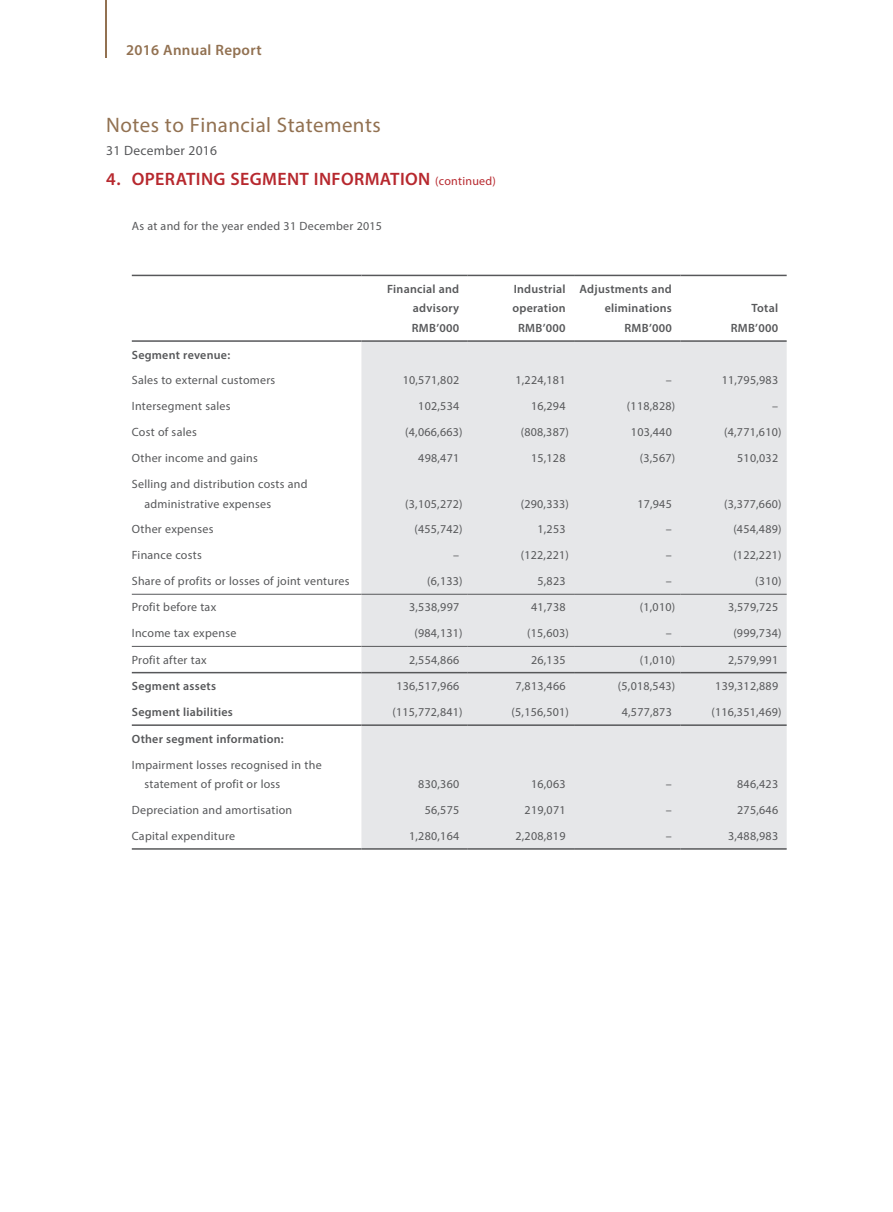
<style>
.page{position:relative;width:893px;height:1212px;background:#fff}
.page>*{position:absolute;margin:0;border:0;box-sizing:border-box;transform-origin:0 0}
.t1{font:21px "Myriad Pro";letter-spacing:.02em;color:#927151}
.t2{font:600 18px "Myriad Pro";letter-spacing:.02em;color:#b7282e}
.t3{font:600 15px "Myriad Pro";letter-spacing:.02em;color:#927151}
.t4{font:13.5px "Myriad Pro";letter-spacing:.02em;color:#57585a}
.t5{font:12px/19.5px "Myriad Pro";letter-spacing:.02em;color:#57585a}
.t6{font:600 12px/19.5px "Myriad Pro";letter-spacing:.02em;color:#57585a;text-align:right}
.s1{font-weight:400;font-size:12px}
</style>
<div class="page">
<hr style="left:106px;top:0;width:1px;height:58px;background:#927151">
<div style="left:361px;top:342px;width:426px;height:506px;background:#e6e7e9"></div>
<hr style="left:132px;top:594px;width:229px;height:1px;background:#57585a">
<hr style="left:361px;top:594px;width:107px;height:1px;background:#57585a">
<hr style="left:468px;top:594px;width:106px;height:1px;background:#57585a">
<hr style="left:574px;top:594px;width:106px;height:1px;background:#57585a">
<hr style="left:680px;top:594px;width:107px;height:1px;background:#57585a">
<hr style="left:132px;top:275px;width:229px;height:1px;background:#57585a">
<hr style="left:361px;top:275px;width:107px;height:1px;background:#57585a">
<hr style="left:468px;top:275px;width:106px;height:1px;background:#57585a">
<hr style="left:574px;top:275px;width:106px;height:1px;background:#57585a">
<hr style="left:680px;top:275px;width:107px;height:1px;background:#57585a">
<hr style="left:132px;top:340px;width:229px;height:2px;background:#57585a">
<hr style="left:361px;top:340px;width:107px;height:2px;background:#57585a">
<hr style="left:468px;top:340px;width:106px;height:2px;background:#57585a">
<hr style="left:574px;top:340px;width:106px;height:2px;background:#57585a">
<hr style="left:680px;top:340px;width:107px;height:2px;background:#57585a">
<hr style="left:132px;top:672px;width:229px;height:1px;background:#57585a">
<hr style="left:361px;top:672px;width:107px;height:1px;background:#57585a">
<hr style="left:468px;top:672px;width:106px;height:1px;background:#57585a">
<hr style="left:574px;top:672px;width:106px;height:1px;background:#57585a">
<hr style="left:680px;top:672px;width:107px;height:1px;background:#57585a">
<hr style="left:132px;top:646px;width:229px;height:1px;background:#57585a">
<hr style="left:361px;top:646px;width:107px;height:1px;background:#57585a">
<hr style="left:468px;top:646px;width:106px;height:1px;background:#57585a">
<hr style="left:574px;top:646px;width:106px;height:1px;background:#57585a">
<hr style="left:680px;top:646px;width:107px;height:1px;background:#57585a">
<hr style="left:132px;top:724px;width:229px;height:2px;background:#57585a">
<hr style="left:361px;top:724px;width:107px;height:2px;background:#57585a">
<hr style="left:468px;top:724px;width:106px;height:2px;background:#57585a">
<hr style="left:574px;top:724px;width:106px;height:2px;background:#57585a">
<hr style="left:680px;top:724px;width:107px;height:2px;background:#57585a">
<hr style="left:132px;top:848px;width:229px;height:2px;background:#57585a">
<hr style="left:361px;top:848px;width:107px;height:2px;background:#57585a">
<hr style="left:468px;top:848px;width:106px;height:2px;background:#57585a">
<hr style="left:574px;top:848px;width:106px;height:2px;background:#57585a">
<hr style="left:680px;top:848px;width:107px;height:2px;background:#57585a">
<p class="t3" style="left:126px;top:40px;width:137px">2016 Annual Report</p>
<h1 class="t1" style="left:106px;top:112px;width:276px">Notes to Financial Statements</h1>
<p class="t4" style="left:106px;top:142px;width:112px">31 December 2016</p>
<h2 class="t2" style="left:106px;top:168px;width:391px">4. OPERATING SEGMENT INFORMATION <span class="s1">(continued)</span></h2>
<p class="t5" style="left:132px;top:216px;width:252px">As at and for the year ended 31 December 2015</p>
<p class="t6" style="left:387px;top:279px;width:74px">Financial and advisory</p>
<p class="t6" style="left:512px;top:279px;width:55px;text-align:left">Industrial operation</p>
<p class="t6" style="left:580px;top:279px;width:94px">Adjustments and eliminations</p>
<p class="t6" style="left:752px;top:298px;width:28px">Total</p>
<p class="t6" style="left:412px;top:318px;width:49px">RMB’000</p>
<p class="t6" style="left:518px;top:318px;width:49px">RMB’000</p>
<p class="t6" style="left:624px;top:318px;width:49px">RMB’000</p>
<p class="t6" style="left:731px;top:318px;width:49px">RMB’000</p>
<p class="t6" style="left:132px;top:344px;width:100px">Segment revenue:</p>
<p class="t5" style="left:132px;top:370px;width:145px">Sales to external customers</p>
<p class="t5" style="left:403px;top:370px;width:58px">10,571,802</p>
<p class="t5" style="left:515px;top:370px;width:52px">1,224,181</p>
<p class="t5" style="left:666px;top:370px;width:7px">–</p>
<p class="t5" style="left:722px;top:370px;width:58px">11,795,983</p>
<p class="t5" style="left:132px;top:396px;width:100px">Intersegment sales</p>
<p class="t5" style="left:418px;top:396px;width:42px">102,534</p>
<p class="t5" style="left:531px;top:396px;width:36px">16,294</p>
<p class="t5" style="left:627px;top:396px;width:50px">(118,828)</p>
<p class="t5" style="left:772px;top:396px;width:7px">–</p>
<p class="t5" style="left:132px;top:422px;width:66px">Cost of sales</p>
<p class="t5" style="left:405px;top:422px;width:59px">(4,066,663)</p>
<p class="t5" style="left:521px;top:422px;width:50px">(808,387)</p>
<p class="t5" style="left:631px;top:422px;width:42px">103,440</p>
<p class="t5" style="left:724px;top:422px;width:59px">(4,771,610)</p>
<p class="t5" style="left:132px;top:448px;width:128px">Other income and gains</p>
<p class="t5" style="left:418px;top:448px;width:42px">498,471</p>
<p class="t5" style="left:531px;top:448px;width:36px">15,128</p>
<p class="t5" style="left:640px;top:448px;width:37px">(3,567)</p>
<p class="t5" style="left:737px;top:448px;width:42px">510,032</p>
<p class="t5" style="left:145px;top:474px;width:164px;text-indent:-13px">Selling and distribution costs and administrative expenses</p>
<p class="t5" style="left:405px;top:494px;width:59px">(3,105,272)</p>
<p class="t5" style="left:521px;top:494px;width:50px">(290,333)</p>
<p class="t5" style="left:637px;top:494px;width:36px">17,945</p>
<p class="t5" style="left:724px;top:494px;width:59px">(3,377,660)</p>
<p class="t5" style="left:132px;top:519px;width:83px">Other expenses</p>
<p class="t5" style="left:414px;top:519px;width:50px">(455,742)</p>
<p class="t5" style="left:537px;top:519px;width:30px">1,253</p>
<p class="t5" style="left:666px;top:519px;width:7px">–</p>
<p class="t5" style="left:733px;top:519px;width:50px">(454,489)</p>
<p class="t5" style="left:132px;top:545px;width:71px">Finance costs</p>
<p class="t5" style="left:453px;top:545px;width:7px">–</p>
<p class="t5" style="left:521px;top:545px;width:50px">(122,221)</p>
<p class="t5" style="left:666px;top:545px;width:7px">–</p>
<p class="t5" style="left:733px;top:545px;width:50px">(122,221)</p>
<p class="t5" style="left:132px;top:571px;width:219px">Share of profits or losses of joint ventures</p>
<p class="t5" style="left:427px;top:571px;width:37px">(6,133)</p>
<p class="t5" style="left:537px;top:571px;width:30px">5,823</p>
<p class="t5" style="left:666px;top:571px;width:7px">–</p>
<p class="t5" style="left:755px;top:571px;width:28px">(310)</p>
<p class="t5" style="left:132px;top:597px;width:86px">Profit before tax</p>
<p class="t5" style="left:409px;top:597px;width:52px">3,538,997</p>
<p class="t5" style="left:531px;top:597px;width:36px">41,738</p>
<p class="t5" style="left:640px;top:597px;width:37px">(1,010)</p>
<p class="t5" style="left:728px;top:597px;width:52px">3,579,725</p>
<p class="t5" style="left:132px;top:623px;width:106px">Income tax expense</p>
<p class="t5" style="left:414px;top:623px;width:50px">(984,131)</p>
<p class="t5" style="left:527px;top:623px;width:43px">(15,603)</p>
<p class="t5" style="left:666px;top:623px;width:7px">–</p>
<p class="t5" style="left:733px;top:623px;width:50px">(999,734)</p>
<p class="t5" style="left:132px;top:650px;width:76px">Profit after tax</p>
<p class="t5" style="left:409px;top:650px;width:52px">2,554,866</p>
<p class="t5" style="left:531px;top:650px;width:36px">26,135</p>
<p class="t5" style="left:640px;top:650px;width:37px">(1,010)</p>
<p class="t5" style="left:728px;top:650px;width:52px">2,579,991</p>
<p class="t6" style="left:132px;top:676px;width:86px">Segment assets</p>
<p class="t5" style="left:396px;top:676px;width:64px">136,517,966</p>
<p class="t5" style="left:515px;top:676px;width:52px">7,813,466</p>
<p class="t5" style="left:618px;top:676px;width:59px">(5,018,543)</p>
<p class="t5" style="left:715px;top:676px;width:64px">139,312,889</p>
<p class="t6" style="left:132px;top:702px;width:102px">Segment liabilities</p>
<p class="t5" style="left:392px;top:702px;width:72px">(115,772,841)</p>
<p class="t5" style="left:512px;top:702px;width:59px">(5,156,501)</p>
<p class="t5" style="left:622px;top:702px;width:52px">4,577,873</p>
<p class="t5" style="left:711px;top:702px;width:72px">(116,351,469)</p>
<p class="t6" style="left:132px;top:729px;width:153px">Other segment information:</p>
<p class="t5" style="left:145px;top:755px;width:179px;text-indent:-13px">Impairment losses recognised in the statement of profit or loss</p>
<p class="t5" style="left:418px;top:774px;width:42px">830,360</p>
<p class="t5" style="left:531px;top:774px;width:36px">16,063</p>
<p class="t5" style="left:666px;top:774px;width:7px">–</p>
<p class="t5" style="left:737px;top:774px;width:42px">846,423</p>
<p class="t5" style="left:132px;top:800px;width:162px">Depreciation and amortisation</p>
<p class="t5" style="left:425px;top:800px;width:36px">56,575</p>
<p class="t5" style="left:525px;top:800px;width:42px">219,071</p>
<p class="t5" style="left:666px;top:800px;width:7px">–</p>
<p class="t5" style="left:737px;top:800px;width:42px">275,646</p>
<p class="t5" style="left:132px;top:826px;width:105px">Capital expenditure</p>
<p class="t5" style="left:409px;top:826px;width:52px">1,280,164</p>
<p class="t5" style="left:515px;top:826px;width:52px">2,208,819</p>
<p class="t5" style="left:666px;top:826px;width:7px">–</p>
<p class="t5" style="left:728px;top:826px;width:52px">3,488,983</p>
</div>
